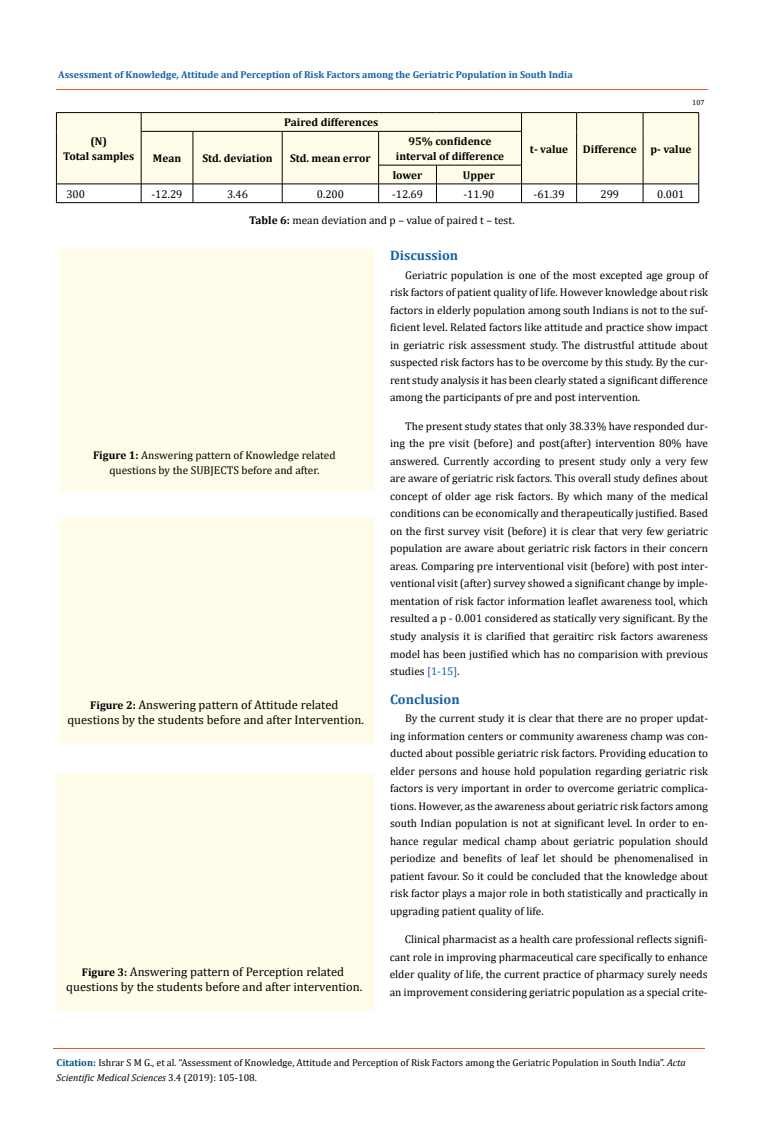
<style>
.page{position:relative;width:764px;height:1142px;background:#fff}
.page>*{position:absolute;margin:0;border:0;box-sizing:border-box;transform-origin:0 0}
.t1{font:700 13.75px "Cambria";color:#1560a6}
.t2{font:12.5px/15px "Cambria";color:#000;text-align:center}
.t3{font:11.25px/17.5px "Cambria";color:#000;text-align:justify}
.t4{font:700 11.25px/15px "Cambria";color:#000;text-align:center}
.t5{font:10px/15px "Cambria";color:#000}
.t6{font:700 10px "Cambria";color:#1560a6}
.t7{font:7.5px "Cambria";color:#000}
.s1{font-weight:700}
.s2{font-weight:700;font-size:11.25px}
.s3{color:#1560a6}
.s4{font-weight:700;color:#035089}
.s5{font-style:italic}
</style>
<div class="page">
<div style="left:57px;top:113px;width:641px;height:71px;background:#fffde9"></div>
<hr style="left:56px;top:112px;width:85px;height:1px;background:#000">
<svg style="left:56px;top:113px;width:1px;height:18px"></svg>
<hr style="left:141px;top:112px;width:52px;height:1px;background:#000">
<svg style="left:141px;top:113px;width:1px;height:18px"></svg>
<hr style="left:193px;top:112px;width:89px;height:1px;background:#000">
<hr style="left:282px;top:112px;width:96px;height:1px;background:#000">
<hr style="left:378px;top:112px;width:58px;height:1px;background:#000">
<hr style="left:436px;top:112px;width:85px;height:1px;background:#000">
<hr style="left:521px;top:112px;width:55px;height:1px;background:#000">
<svg style="left:521px;top:113px;width:1px;height:18px"></svg>
<hr style="left:576px;top:112px;width:67px;height:1px;background:#000">
<svg style="left:576px;top:113px;width:1px;height:18px"></svg>
<hr style="left:643px;top:112px;width:56px;height:1px;background:#000">
<svg style="left:643px;top:113px;width:1px;height:18px"></svg>
<svg style="left:698px;top:113px;width:1px;height:18px"></svg>
<hr style="left:56px;top:131px;width:1px;height:34px;background:#000">
<hr style="left:141px;top:131px;width:52px;height:1px;background:#000">
<hr style="left:141px;top:131px;width:1px;height:34px;background:#000">
<hr style="left:193px;top:131px;width:89px;height:1px;background:#000">
<hr style="left:193px;top:131px;width:1px;height:34px;background:#000">
<hr style="left:282px;top:131px;width:96px;height:1px;background:#000">
<hr style="left:282px;top:131px;width:1px;height:34px;background:#000">
<hr style="left:378px;top:131px;width:58px;height:1px;background:#000">
<hr style="left:378px;top:131px;width:1px;height:34px;background:#000">
<hr style="left:436px;top:131px;width:86px;height:1px;background:#000">
<hr style="left:521px;top:131px;width:1px;height:34px;background:#000">
<hr style="left:576px;top:131px;width:1px;height:34px;background:#000">
<hr style="left:643px;top:131px;width:1px;height:34px;background:#000">
<hr style="left:698px;top:131px;width:1px;height:34px;background:#000">
<hr style="left:378px;top:165px;width:58px;height:1px;background:#000">
<hr style="left:436px;top:165px;width:86px;height:1px;background:#000">
<hr style="left:56px;top:184px;width:85px;height:1px;background:#000">
<svg style="left:56px;top:165px;width:1px;height:37px"></svg>
<hr style="left:141px;top:184px;width:52px;height:1px;background:#000">
<svg style="left:141px;top:165px;width:1px;height:37px"></svg>
<hr style="left:193px;top:184px;width:89px;height:1px;background:#000">
<svg style="left:193px;top:165px;width:1px;height:37px"></svg>
<hr style="left:282px;top:184px;width:96px;height:1px;background:#000">
<svg style="left:282px;top:165px;width:1px;height:37px"></svg>
<hr style="left:378px;top:184px;width:58px;height:1px;background:#000">
<svg style="left:378px;top:165px;width:1px;height:37px"></svg>
<hr style="left:436px;top:184px;width:85px;height:1px;background:#000">
<svg style="left:436px;top:165px;width:1px;height:37px"></svg>
<hr style="left:521px;top:184px;width:55px;height:1px;background:#000">
<svg style="left:521px;top:165px;width:1px;height:37px"></svg>
<hr style="left:576px;top:184px;width:67px;height:1px;background:#000">
<svg style="left:576px;top:165px;width:1px;height:37px"></svg>
<hr style="left:643px;top:184px;width:56px;height:1px;background:#000">
<svg style="left:643px;top:165px;width:1px;height:37px"></svg>
<svg style="left:698px;top:165px;width:1px;height:37px"></svg>
<hr style="left:56px;top:202px;width:85px;height:1px;background:#000">
<hr style="left:141px;top:202px;width:52px;height:1px;background:#000">
<hr style="left:193px;top:202px;width:89px;height:1px;background:#000">
<hr style="left:282px;top:202px;width:96px;height:1px;background:#000">
<hr style="left:378px;top:202px;width:58px;height:1px;background:#000">
<hr style="left:436px;top:202px;width:85px;height:1px;background:#000">
<hr style="left:521px;top:202px;width:55px;height:1px;background:#000">
<hr style="left:576px;top:202px;width:67px;height:1px;background:#000">
<hr style="left:643px;top:202px;width:56px;height:1px;background:#000">
<div style="left:59px;top:249px;width:315px;height:243px;background:#fffde9"></div>
<div style="left:59px;top:518px;width:315px;height:225px;background:#fffde9"></div>
<div style="left:56px;top:773px;width:318px;height:237px;background:#fffde9"></div>
<p class="t6" style="left:58px;top:68px;width:516px">Assessment of Knowledge, Attitude and Perception of Risk Factors among the Geriatric Population in South India</p>
<p class="t4" style="left:284px;top:115px;width:96px">Paired differences</p>
<p class="t7" style="left:692px;top:98px;width:14px">107</p>
<p class="t4" style="left:63px;top:133px;width:73px">(N)<br>Total samples</p>
<p class="t4" style="left:153px;top:150px;width:30px">Mean</p>
<p class="t4" style="left:202px;top:150px;width:72px">Std. deviation</p>
<p class="t4" style="left:290px;top:150px;width:82px">Std. mean error</p>
<p class="t4" style="left:396px;top:133px;width:110px">95% confidence interval of difference</p>
<p class="t4" style="left:393px;top:167px;width:31px">lower</p>
<p class="t4" style="left:463px;top:167px;width:34px">Upper</p>
<p class="t4" style="left:530px;top:141px;width:40px">t- value</p>
<p class="t4" style="left:583px;top:141px;width:110px">Difference p- value</p>
<p class="t3" style="left:66px;top:185px;width:20px">300</p>
<p class="t3" style="left:152px;top:185px;width:32px">-12.29</p>
<p class="t3" style="left:227px;top:185px;width:23px">3.46</p>
<p class="t3" style="left:317px;top:185px;width:29px">0.200</p>
<p class="t3" style="left:392px;top:185px;width:32px">-12.69</p>
<p class="t3" style="left:463px;top:185px;width:32px">-11.90</p>
<p class="t3" style="left:533px;top:185px;width:32px">-61.39</p>
<p class="t3" style="left:600px;top:185px;width:20px">299</p>
<p class="t3" style="left:657px;top:185px;width:29px">0.001</p>
<p class="t3" style="left:249px;top:211px;width:267px"><span class="s1">Table 6:</span> mean deviation and p – value of paired t – test.</p>
<p class="t3" style="left:93px;top:447px;width:244px;line-height:15px;text-align:center"><span class="s1">Figure 1:</span> Answering pattern of Knowledge related questions by the SUBJECTS before and after.</p>
<p class="t2" style="left:67px;top:696px;width:298px"><span class="s2">Figure 2:</span> Answering pattern of Attitude related questions by the students before and after Intervention.</p>
<p class="t2" style="left:66px;top:963px;width:297px"><span class="s2">Figure 3:</span> Answering pattern of Perception related questions by the students before and after intervention.</p>
<p class="t1" style="left:390px;top:245px;width:70px">Discussion</p>
<p class="t3" style="left:390px;top:266px;width:319px;text-indent:15px">Geriatric population is one of the most excepted age group of risk factors of patient quality of life. However knowledge about risk factors in elderly population among south Indians is not to the suf&shy;ficient level. Related factors like attitude and practice show impact in geriatric risk assessment study. The distrustful attitude about suspected risk factors has to be overcome by this study. By the cur&shy;rent study analysis it has been clearly stated a significant difference among the participants of pre and post intervention.</p>
<p class="t3" style="left:390px;top:417px;width:319px;text-indent:15px">The present study states that only 38.33% have responded dur&shy;ing the pre visit (before) and post(after) intervention 80% have answered. Currently according to present study only a very few are aware of geriatric risk factors. This overall study defines about concept of older age risk factors. By which many of the medical conditions can be economically and therapeutically justified. Based on the first survey visit (before) it is clear that very few geriatric population are aware about geriatric risk factors in their concern areas. Comparing pre interventional visit (before) with post inter&shy;ventional visit (after) survey showed a significant change by imple&shy;mentation of risk factor information leaflet awareness tool, which resulted a p - 0.001 considered as statically very significant. By the study analysis it is clarified that geraitirc risk factors awareness model has been justified which has no comparision with previous studies <span class="s3">[1-15]</span>.</p>
<p class="t1" style="left:390px;top:689px;width:71px">Conclusion</p>
<p class="t3" style="left:390px;top:709px;width:319px;text-indent:15px">By the current study it is clear that there are no proper updat&shy;ing information centers or community awareness champ was con&shy;ducted about possible geriatric risk factors. Providing education to elder persons and house hold population regarding geriatric risk factors is very important in order to overcome geriatric complica&shy;tions. However, as the awareness about geriatric risk factors among south Indian population is not at significant level. In order to en&shy;hance regular medical champ about geriatric population should periodize and benefits of leaf let should be phenomenalised in patient favour. So it could be concluded that the knowledge about risk factor plays a major role in both statistically and practically in upgrading patient quality of life.</p>
<p class="t3" style="left:390px;top:930px;width:319px;text-indent:15px">Clinical pharmacist as a health care professional reflects signifi&shy;cant role in improving pharmaceutical care specifically to enhance elder quality of life, the current practice of pharmacy surely needs an improvement considering geriatric population as a special crite-</p>
<p class="t5" style="left:57px;top:1055px;width:631px"><span class="s4">Citation:</span> Ishrar S M G., et al. “Assessment of Knowledge, Attitude and Perception of Risk Factors among the Geriatric Population in South India”. <span class="s5">Acta<br>Scientific Medical Sciences</span> 3.4 (2019): 105-108.</p>
</div>
